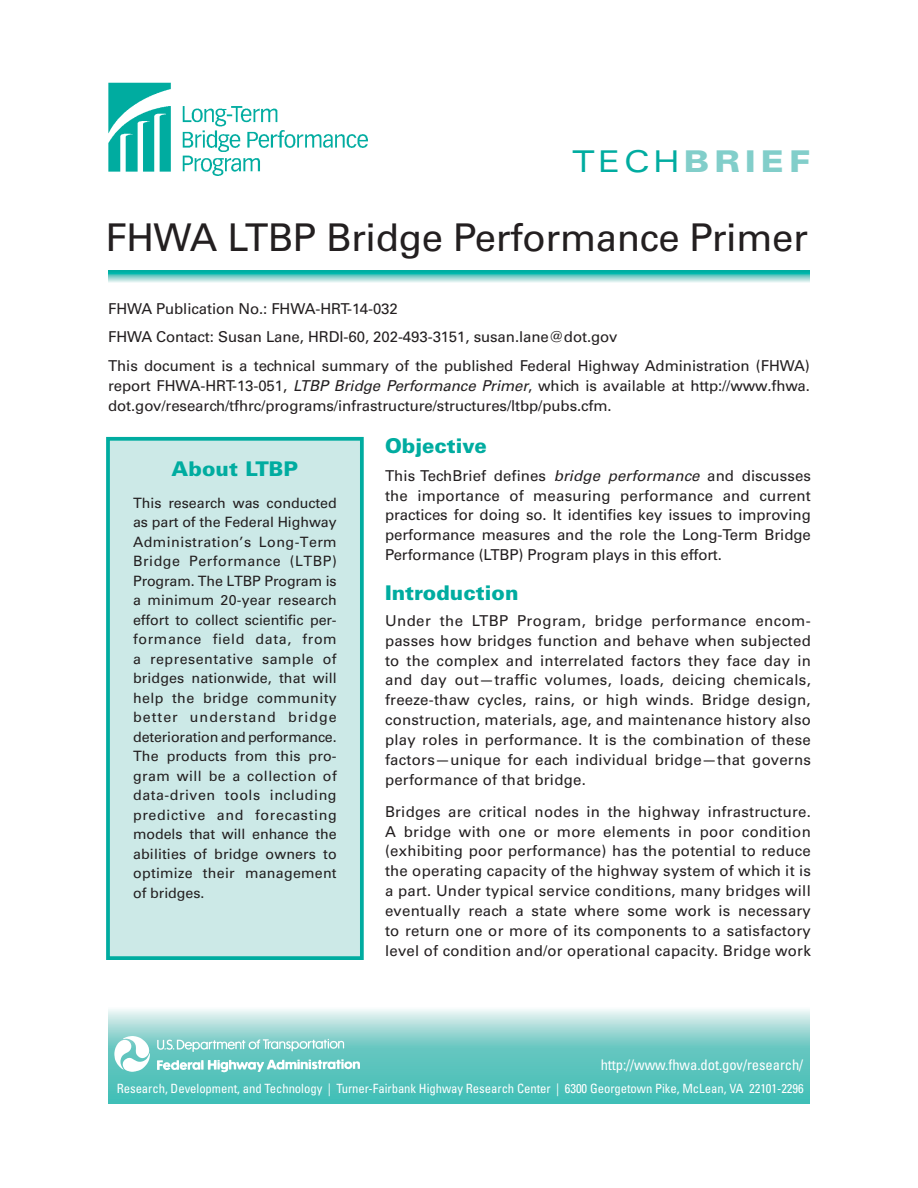
<style>
.page{position:relative;width:918px;height:1188px;background:#fff}
.page>*{position:absolute;margin:0;border:0;box-sizing:border-box;transform-origin:0 0}
.Reprt_title{font:38.25px "Univers LT Std";letter-spacing:-.01em;color:#231f20}
.t1{font:900 expanded 30px "Univers LT Std";letter-spacing:.14em;color:#82ceca}
.t2{font:900 20.25px "Univers LT Std";color:#00aca0}
.body{font:15px/19.8px "Univers LT Std";letter-spacing:-.005em;color:#231f20;text-align:justify}
.t3{font:condensed 14.7px "Univers LT Std";letter-spacing:-.005em;color:#fff}
.body-2{font:14.25px/19.5px "Univers LT Std";letter-spacing:.01em;color:#231f20;text-align:justify}
.t4{font:condensed 12.75px "Univers LT Std";letter-spacing:-.005em;color:#fff}
.s1{font-weight:400;color:#00aca0}
.s2{font-style:italic}
</style>
<div class="page">
<div style="left:108px;top:439px;width:254px;height:519px;background:#cce9e7"></div>
<div style="left:106px;top:437px;width:258px;height:523px;border:4px solid #00aca0"></div>
<img style="left:108px;top:83px;width:259px;height:93px">
<svg style="left:108px;top:270px;width:702px;height:13px;background:#6ecdc7"></svg>
<svg style="left:108px;top:1009px;width:702px;height:95px;background:#79cec9"></svg>
<img style="left:108px;top:1028px;width:45px;height:48px">
<img style="left:153px;top:1034px;width:211px;height:42px">
<p class="t1" style="left:572px;top:144px;width:240px"><span class="s1">TECH</span>BRIEF</p>
<p class="Reprt_title" style="left:105px;top:214px;width:704px">FHWA LTBP Bridge Performance Primer</p>
<p class="body" style="left:108px;top:298px;width:291px">FHWA Publication No.: FHWA-HRT-14-032</p>
<p class="body" style="left:108px;top:327px;width:511px">FHWA Contact: Susan Lane, HRDI-60, 202-493-3151, susan.lane@dot.gov</p>
<p class="body" style="left:108px;top:356px;width:703px">This document is a technical summary of the published Federal Highway Administration (FHWA) report FHWA-HRT-13-051, <span class="s2">LTBP Bridge Performance Primer</span>, which is available at http://www.fhwa. dot.gov/research/tfhrc/programs/infrastructure/structures/ltbp/pubs.cfm.</p>
<h1 class="t2" style="left:172px;top:456px;width:128px">About LTBP</h1>
<p class="body-2" style="left:133px;top:493px;width:205px">This research was conducted as part of the Federal Highway Administration’s Long-Term Bridge Performance (LTBP)<br>Program. The LTBP Program is a minimum 20-year research effort to collect scientific per&shy;formance field data, from a representative sample of bridges nationwide, that will help the bridge community better understand bridge deterioration and performance.<br>The products from this pro&shy;gram will be a collection of data-driven tools including predictive and forecasting models that will enhance the abilities of bridge owners to optimize their management of bridges.</p>
<h1 class="t2" style="left:385px;top:433px;width:103px">Objective</h1>
<p class="body" style="left:385px;top:466px;width:427px">This TechBrief defines <span class="s2">bridge performance</span> and discusses the importance of measuring performance and current practices for doing so. It identifies key issues to improving performance measures and the role the Long-Term Bridge Performance (LTBP) Program plays in this effort.</p>
<h1 class="t2" style="left:385px;top:580px;width:135px">Introduction</h1>
<p class="body" style="left:385px;top:611px;width:427px">Under the LTBP Program, bridge performance encom&shy;passes how bridges function and behave when subjected to the complex and interrelated factors they face day in and day out—traffic volumes, loads, deicing chemicals, freeze-thaw cycles, rains, or high winds. Bridge design, construction, materials, age, and maintenance history also play roles in performance. It is the combination of these factors—unique for each individual bridge—that governs performance of that bridge.</p>
<p class="body" style="left:385px;top:802px;width:427px">Bridges are critical nodes in the highway infrastructure.<br>A bridge with one or more elements in poor condition (exhibiting poor performance) has the potential to reduce the operating capacity of the highway system of which it is a part. Under typical service conditions, many bridges will eventually reach a state where some work is necessary to return one or more of its components to a satisfactory level of condition and/or operational capacity. Bridge work</p>
<p class="t3" style="left:601px;top:1055px;width:204px">http://www.fhwa.dot.gov/research/</p>
<p class="t4" style="left:117px;top:1081px;width:689px">Research, Development, and Technology | Turner-Fairbank Highway Research Center | 6300 Georgetown Pike, McLean, VA 22101-2296</p>
</div>
